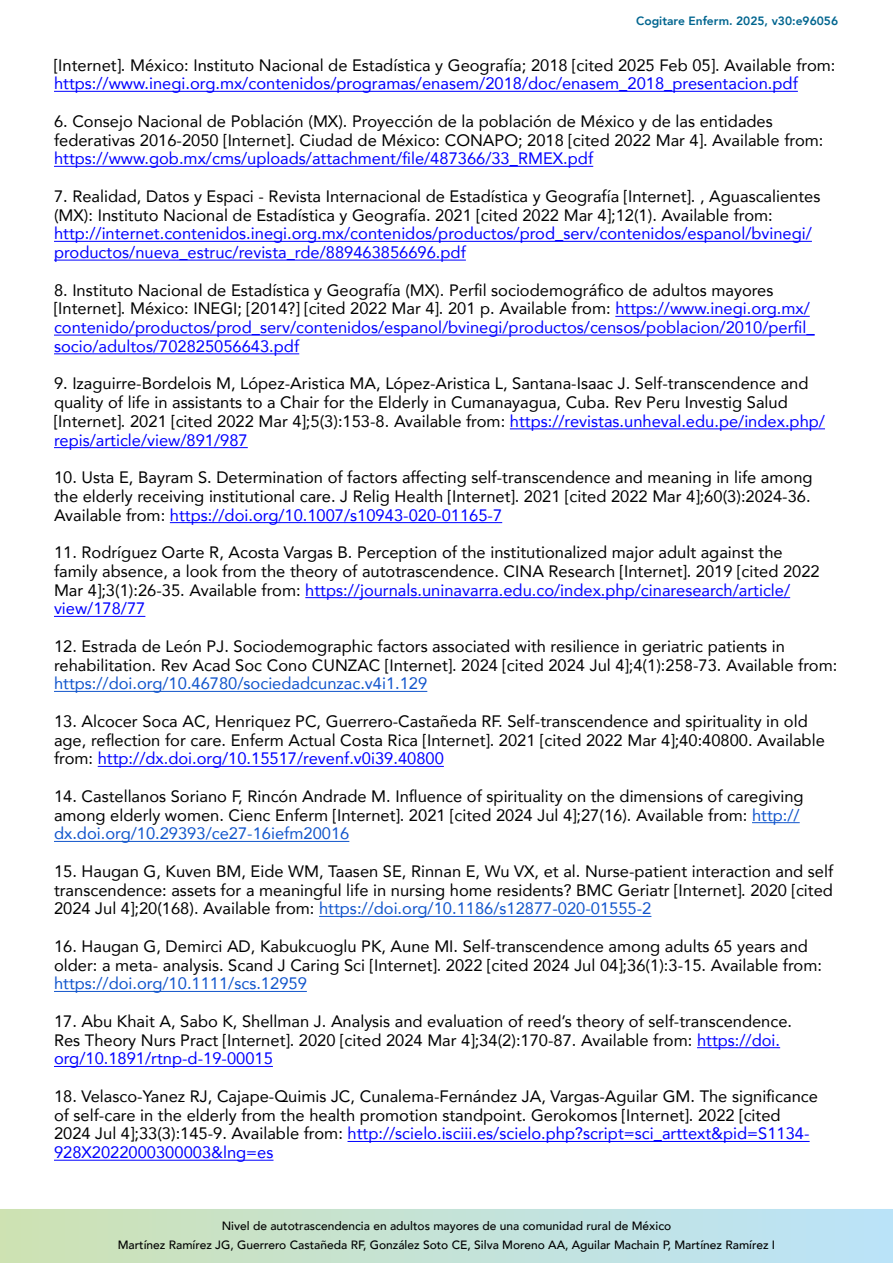
<style>
.page{position:relative;width:893px;height:1263px;background:#fff}
.page>*{position:absolute;margin:0;border:0;box-sizing:border-box;transform-origin:0 0}
.t1{font:16.5px/18.8px "Avenir";color:#000}
.t2{font:16.5px/18.8px "Avenir";color:#00f}
.t3{font:16.5px "Avenir";color:#15c}
.t4{font:500 12px/18.6px "Avenir";color:#000;text-align:center}
.t5{font:800 12px "Avenir";color:#00658f}
.s1{color:#00f}
.s2{color:#15c}
</style>
<div class="page">
<svg style="left:0;top:1209px;width:893px;height:54px;background:#c4e2d6"></svg>
<hr style="left:54px;top:91px;width:744px;height:1px;background:#00f">
<hr style="left:54px;top:166px;width:539px;height:1px;background:#00f">
<hr style="left:54px;top:241px;width:758px;height:1px;background:#00f">
<hr style="left:54px;top:260px;width:412px;height:1px;background:#00f">
<hr style="left:615px;top:316px;width:195px;height:1px;background:#00f">
<hr style="left:54px;top:335px;width:761px;height:1px;background:#00f">
<hr style="left:54px;top:353px;width:245px;height:1px;background:#00f">
<hr style="left:510px;top:428px;width:315px;height:1px;background:#00f">
<hr style="left:54px;top:447px;width:194px;height:1px;background:#00f">
<hr style="left:170px;top:522px;width:332px;height:1px;background:#00f">
<hr style="left:305px;top:597px;width:485px;height:1px;background:#00f">
<hr style="left:54px;top:616px;width:91px;height:1px;background:#00f">
<hr style="left:54px;top:691px;width:373px;height:1px;background:#15c">
<hr style="left:98px;top:766px;width:346px;height:1px;background:#00f">
<hr style="left:752px;top:822px;width:48px;height:1px;background:#15c">
<hr style="left:54px;top:841px;width:295px;height:1px;background:#15c">
<hr style="left:319px;top:916px;width:332px;height:1px;background:#15c">
<hr style="left:54px;top:991px;width:253px;height:1px;background:#15c">
<hr style="left:697px;top:1047px;width:83px;height:1px;background:#00f">
<hr style="left:54px;top:1066px;width:219px;height:1px;background:#00f">
<hr style="left:348px;top:1141px;width:462px;height:1px;background:#00f">
<hr style="left:54px;top:1160px;width:219px;height:1px;background:#00f">
<p class="t5" style="left:636px;top:10px;width:203px">Cogitare Enferm. 2025, v30:e96056</p>
<p class="t1" style="left:54px;top:55px;width:783px">[Internet]. México: Instituto Nacional de Estadística y Geografía; 2018 [cited 2025 Feb 05]. Available from:</p>
<p class="t2" style="left:54px;top:74px;width:745px">https://www.inegi.org.mx/contenidos/programas/enasem/2018/doc/enasem_2018_presentacion.pdf</p>
<p class="t1" style="left:54px;top:111px;width:771px">6. Consejo Nacional de Población (MX). Proyección de la población de México y de las entidades federativas 2016-2050 [Internet]. Ciudad de México: CONAPO; 2018 [cited 2022 Mar 4]. Available from:</p>
<p class="t2" style="left:54px;top:149px;width:541px">https://www.gob.mx/cms/uploads/attachment/file/487366/33_RMEX.pdf</p>
<p class="t1" style="left:54px;top:186px;width:768px">7. Realidad, Datos y Espaci - Revista Internacional de Estadística y Geografía [Internet]. , Aguascalientes (MX): Instituto Nacional de Estadística y Geografía. 2021 [cited 2022 Mar 4];12(1). Available from:</p>
<p class="t2" style="left:54px;top:224px;width:759px">http://internet.contenidos.inegi.org.mx/contenidos/productos/prod_serv/contenidos/espanol/bvinegi/ productos/nueva_estruc/revista_rde/889463856696.pdf</p>
<p class="t1" style="left:54px;top:280px;width:762px">8. Instituto Nacional de Estadística y Geografía (MX). Perfil sociodemográfico de adultos mayores [Internet]. México: INEGI; [2014?] [cited 2022 Mar 4]. 201 p. Available from: <span class="s1">https://www.inegi.org.mx/ contenido/productos/prod_serv/contenidos/espanol/bvinegi/productos/censos/poblacion/2010/perfil_ socio/adultos/702825056643.pdf</span></p>
<p class="t1" style="left:54px;top:374px;width:772px">9. Izaguirre-Bordelois M, López-Aristica MA, López-Aristica L, Santana-Isaac J. Self-transcendence and quality of life in assistants to a Chair for the Elderly in Cumanayagua, Cuba. Rev Peru Investig Salud [Internet]. 2021 [cited 2022 Mar 4];5(3):153-8. Available from: <span class="s1">https://revistas.unheval.edu.pe/index.php/ repis/article/view/891/987</span></p>
<p class="t1" style="left:54px;top:467px;width:760px;text-align:justify">10. Usta E, Bayram S. Determination of factors affecting self-transcendence and meaning in life among the elderly receiving institutional care. J Relig Health [Internet]. 2021 [cited 2022 Mar 4];60(3):2024-36.<br>Available from: <span class="s1">https://doi.org/10.1007/s10943-020-01165-7</span></p>
<p class="t1" style="left:54px;top:542px;width:767px">11. Rodríguez Oarte R, Acosta Vargas B. Perception of the institutionalized major adult against the family absence, a look from the theory of autotrascendence. CINA Research [Internet]. 2019 [cited 2022<br>Mar 4];3(1):26-35. Available from: <span class="s1">https://journals.uninavarra.edu.co/index.php/cinaresearch/article/ view/178/77</span></p>
<p class="t1" style="left:54px;top:636px;width:785px">12. Estrada de León PJ. Sociodemographic factors associated with resilience in geriatric patients in rehabilitation. Rev Acad Soc Cono CUNZAC [Internet]. 2024 [cited 2024 Jul 4];4(1):258-73. Available from:</p>
<p class="t3" style="left:54px;top:670px;width:375px">https://doi.org/10.46780/sociedadcunzac.v4i1.129</p>
<p class="t1" style="left:54px;top:711px;width:772px">13. Alcocer Soca AC, Henriquez PC, Guerrero-Castañeda RF. Self-transcendence and spirituality in old age, reflection for care. Enferm Actual Costa Rica [Internet]. 2021 [cited 2022 Mar 4];40:40800. Available from: <span class="s1">http://dx.doi.org/10.15517/revenf.v0i39.40800</span></p>
<p class="t1" style="left:54px;top:786px;width:751px">14. Castellanos Soriano F, Rincón Andrade M. Influence of spirituality on the dimensions of caregiving among elderly women. Cienc Enferm [Internet]. 2021 [cited 2024 Jul 4];27(16). Available from: <span class="s2">http:// dx.doi.org/10.29393/ce27-16iefm20016</span></p>
<p class="t1" style="left:54px;top:861px;width:781px;text-align:justify">15. Haugan G, Kuven BM, Eide WM, Taasen SE, Rinnan E, Wu VX, et al. Nurse-patient interaction and self transcendence: assets for a meaningful life in nursing home residents? BMC Geriatr [Internet]. 2020 [cited 2024 Jul 4];20(168). Available from: <span class="s2">https://doi.org/10.1186/s12877-020-01555-2</span></p>
<p class="t1" style="left:54px;top:936px;width:769px">16. Haugan G, Demirci AD, Kabukcuoglu PK, Aune MI. Self-transcendence among adults 65 years and older: a meta- analysis. Scand J Caring Sci [Internet]. 2022 [cited 2024 Jul 04];36(1):3-15. Available from:</p>
<p class="t3" style="left:54px;top:970px;width:254px">https://doi.org/10.1111/scs.12959</p>
<p class="t1" style="left:54px;top:1011px;width:740px">17. Abu Khait A, Sabo K, Shellman J. Analysis and evaluation of reed’s theory of self-transcendence.<br>Res Theory Nurs Pract [Internet]. 2020 [cited 2024 Mar 4];34(2):170-87. Available from: <span class="s1">https://doi. org/10.1891/rtnp-d-19-00015</span></p>
<p class="t1" style="left:54px;top:1086px;width:765px">18. Velasco-Yanez RJ, Cajape-Quimis JC, Cunalema-Fernández JA, Vargas-Aguilar GM. The significance of self-care in the elderly from the health promotion standpoint. Gerokomos [Internet]. 2022 [cited 2024 Jul 4];33(3):145-9. Available from: <span class="s1">http://scielo.isciii.es/scielo.php?script=sci_arttext&amp;pid=S1134- 928X2022000300003&amp;lng=es</span></p>
<p class="t4" style="left:118px;top:1216px;width:659px">Nivel de autotrascendencia en adultos mayores de una comunidad rural de México<br>Martínez Ramírez JG, Guerrero Castañeda RF, González Soto CE, Silva Moreno AA, Aguilar Machain P, Martínez Ramírez I</p>
</div>
